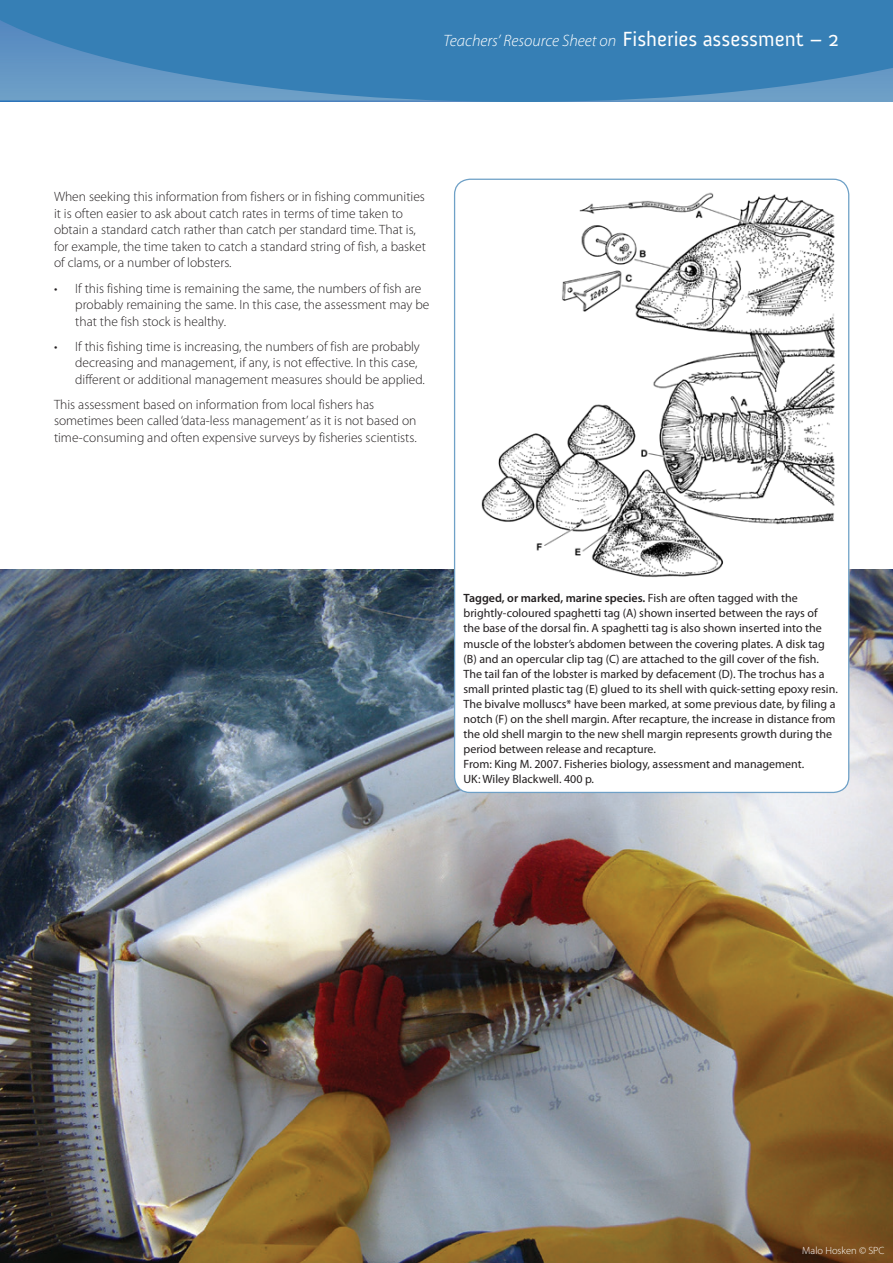
<style>
.page{position:relative;width:893px;height:1263px;background:#fff}
.page>*{position:absolute;margin:0;border:0;box-sizing:border-box;transform-origin:0 0}
.Intro{font:italic 300 16.5px "Myriad Pro";color:#fff}
.body_text{font:300 13.5px/16.5px "Myriad Pro";color:#231f20}
.captions{font:12px/15px "Myriad Pro";color:#231f20}
.body_text-2{font:300 10.5px "Myriad Pro";color:#fff}
.s1{font-family:"Anivers";font-weight:400;font-style:normal;font-size:21px}
.s2{font-weight:600}
</style>
<div class="page">
<img style="left:0;top:570px;width:893px;height:693px">
<div style="left:455px;top:179px;width:394px;height:613px;background:#fff;border-radius:15px"></div>
<img style="left:481px;top:192px;width:354px;height:385px">
<svg style="left:0;top:0;width:893px;height:102px;background:#3e83b7"></svg>
<p class="Intro" style="left:443px;top:30px;width:397px">Teachers’ Resource Sheet on <span class="s1">Fisheries assessment – 2</span></p>
<p class="body_text" style="left:54px;top:189px;width:373px">When seeking this information from fishers or in fishing communities it is often easier to ask about catch rates in terms of time taken to obtain a standard catch rather than catch per standard time. That is, for example, the time taken to catch a standard string of fish, a basket of clams, or a number of lobsters.</p>
<p class="body_text" style="left:75px;top:280px;width:356px;text-indent:-21px">• If this fishing time is remaining the same, the numbers of fish are probably remaining the same. In this case, the assessment may be that the fish stock is healthy.</p>
<p class="body_text" style="left:75px;top:338px;width:351px;text-indent:-21px">• If this fishing time is increasing, the numbers of fish are probably decreasing and management, if any, is not effective. In this case, different or additional management measures should be applied.</p>
<p class="body_text" style="left:54px;top:396px;width:364px">This assessment based on information from local fishers has sometimes been called ‘data-less management’ as it is not based on time-consuming and often expensive surveys by fisheries scientists.</p>
<p class="captions" style="left:463px;top:591px;width:376px"><span class="s2">Tagged, or marked, marine species.</span> Fish are often tagged with the brightly-coloured spaghetti tag (A) shown inserted between the rays of<br>the base of the dorsal fin. A spaghetti tag is also shown inserted into the muscle of the lobster’s abdomen between the covering plates. A disk tag (B) and an opercular clip tag (C) are attached to the gill cover of the fish.<br>The tail fan of the lobster is marked by defacement (D). The trochus has a small printed plastic tag (E) glued to its shell with quick-setting epoxy resin.<br>The bivalve molluscs* have been marked, at some previous date, by filing a notch (F) on the shell margin. After recapture, the increase in distance from the old shell margin to the new shell margin represents growth during the period between release and recapture.<br>From: King M. 2007. Fisheries biology, assessment and management.<br>UK: Wiley Blackwell. 400 p.</p>
<p class="body_text-2" style="left:802px;top:1244px;width:84px">Malo Hosken © SPC</p>
</div>
